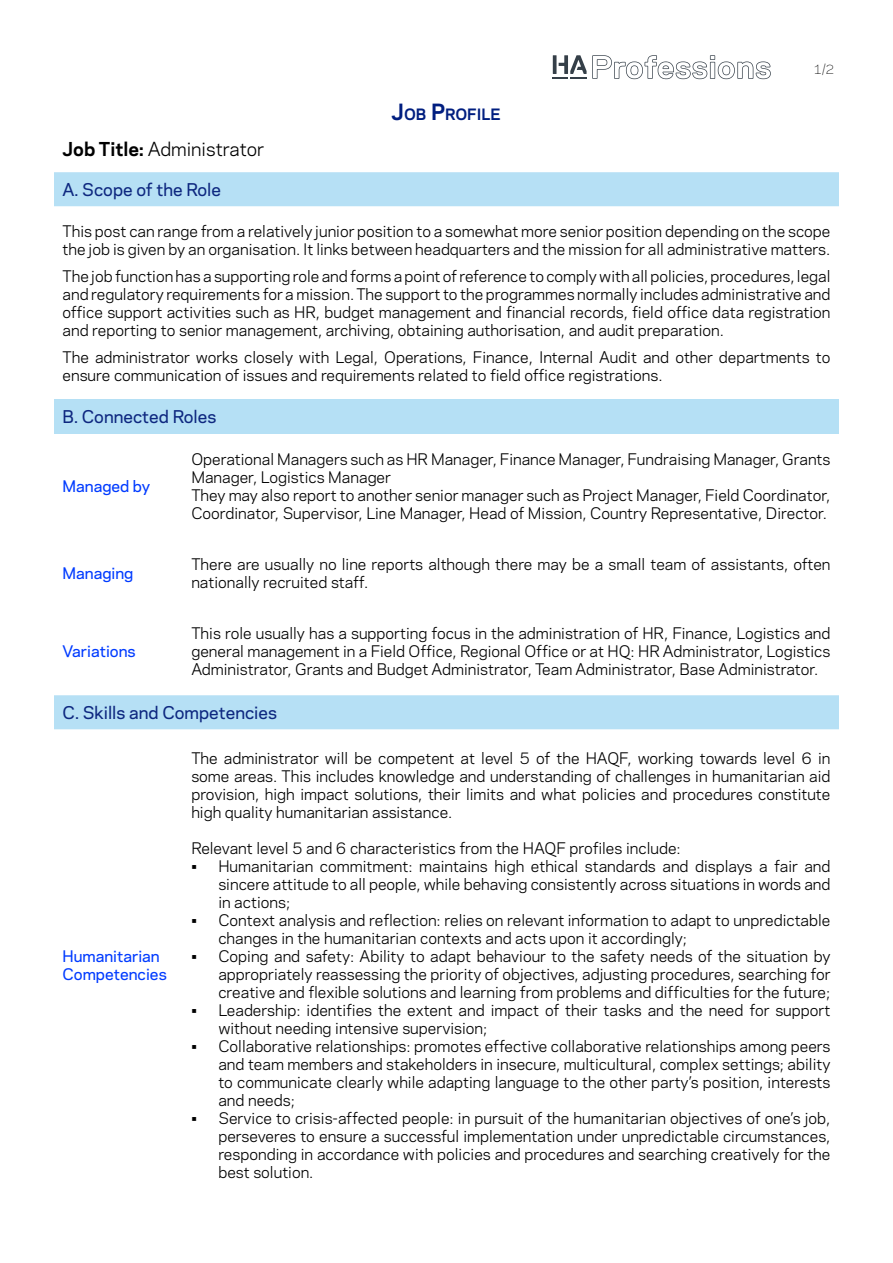
<style>
.page{position:relative;width:893px;height:1263px;background:#fff}
.page>*{position:absolute;margin:0;border:0;box-sizing:border-box;transform-origin:0 0}
.t1{font:18px "Galaxie Polaris";color:#000}
.t2{font:500 16.5px "Galaxie Polaris";color:#0e2880}
.t3{font:15px/18px "Galaxie Polaris";color:#000;text-align:justify}
.t4{font:500 15px/18px "Galaxie Polaris";color:#003bff}
.t5{font:700 14.7px "Galaxie Polaris";color:#001e80}
.t6{font:300 12px "Galaxie Polaris";color:#000}
.s1{font-size:21px}
.s2{font-weight:700}
</style>
<div class="page">
<svg style="left:553px;top:55px;width:218px;height:24px"></svg>
<svg style="left:54px;top:172px;width:785px;height:557px"></svg>
<div style="left:54px;top:400px;width:785px;height:34px;background:#b5e0f5"></div>
<p class="t5" style="left:391px;top:103px;width:111px"><span class="s1">J</span>OB <span class="s1">P</span>ROFILE</p>
<p class="t6" style="left:814px;top:60px;width:22px">1/2</p>
<p class="t1" style="left:63px;top:136px;width:203px"><span class="s2">Job Title:</span> Administrator</p>
<p class="t2" style="left:63px;top:177px;width:160px">A. Scope of the Role</p>
<p class="t3" style="left:63px;top:222px;width:769px">This post can range from a relatively junior position to a somewhat more senior position depending on the scope the job is given by an organisation. It links between headquarters and the mission for all administrative matters.</p>
<p class="t3" style="left:63px;top:266px;width:769px">The job function has a supporting role and forms a point of reference to comply with all policies, procedures, legal and regulatory requirements for a mission. The support to the programmes normally includes administrative and office support activities such as HR, budget management and financial records, field office data registration and reporting to senior management, archiving, obtaining authorisation, and audit preparation.</p>
<p class="t3" style="left:63px;top:347px;width:769px">The administrator works closely with Legal, Operations, Finance, Internal Audit and other departments to ensure communication of issues and requirements related to field office registrations.</p>
<p class="t2" style="left:63px;top:405px;width:155px">B. Connected Roles</p>
<p class="t4" style="left:63px;top:477px;width:89px">Managed by</p>
<p class="t3" style="left:191px;top:450px;width:641px;text-align:left">Operational Managers such as HR Manager, Finance Manager, Fundraising Manager, Grants Manager, Logistics Manager<br>They may also report to another senior manager such as Project Manager, Field Coordinator, Coordinator, Supervisor, Line Manager, Head of Mission, Country Representative, Director.</p>
<p class="t4" style="left:63px;top:563px;width:72px">Managing</p>
<p class="t3" style="left:191px;top:554px;width:641px">There are usually no line reports although there may be a small team of assistants, often nationally recruited staff.</p>
<p class="t3" style="left:191px;top:623px;width:641px">This role usually has a supporting focus in the administration of HR, Finance, Logistics and general management in a Field Office, Regional Office or at HQ: HR Administrator, Logistics Administrator, Grants and Budget Administrator, Team Administrator, Base Administrator.</p>
<p class="t2" style="left:63px;top:700px;width:216px">C. Skills and Competencies</p>
<p class="t4" style="left:63px;top:641px;width:75px">Variations</p>
<p class="t4" style="left:63px;top:946px;width:106px">Humanitarian<br>Competencies</p>
<p class="t3" style="left:191px;top:748px;width:641px">The administrator will be competent at level 5 of the HAQF, working towards level 6 in some areas. This includes knowledge and understanding of challenges in humanitarian aid provision, high impact solutions, their limits and what policies and procedures constitute high quality humanitarian assistance.</p>
<p class="t3" style="left:191px;top:838px;width:491px">Relevant level 5 and 6 characteristics from the HAQF profiles include:</p>
<p class="t3" style="left:218px;top:856px;width:614px;text-indent:-27px">• Humanitarian commitment: maintains high ethical standards and displays a fair and sincere attitude to all people, while behaving consistently across situations in words and in actions;</p>
<p class="t3" style="left:218px;top:910px;width:614px;text-indent:-27px">• Context analysis and reflection: relies on relevant information to adapt to unpredictable changes in the humanitarian contexts and acts upon it accordingly;</p>
<p class="t3" style="left:218px;top:946px;width:614px;text-indent:-27px">• Coping and safety: Ability to adapt behaviour to the safety needs of the situation by appropriately reassessing the priority of objectives, adjusting procedures, searching for creative and flexible solutions and learning from problems and difficulties for the future;</p>
<p class="t3" style="left:218px;top:1000px;width:614px;text-indent:-27px">• Leadership: identifies the extent and impact of their tasks and the need for support without needing intensive supervision;</p>
<p class="t3" style="left:218px;top:1036px;width:614px;text-indent:-27px">• Collaborative relationships: promotes effective collaborative relationships among peers and team members and stakeholders in insecure, multicultural, complex settings; ability to communicate clearly while adapting language to the other party’s position, interests and needs;</p>
<p class="t3" style="left:218px;top:1108px;width:614px;text-indent:-27px">• Service to crisis-affected people: in pursuit of the humanitarian objectives of one’s job, perseveres to ensure a successful implementation under unpredictable circumstances, responding in accordance with policies and procedures and searching creatively for the best solution.</p>
</div>
